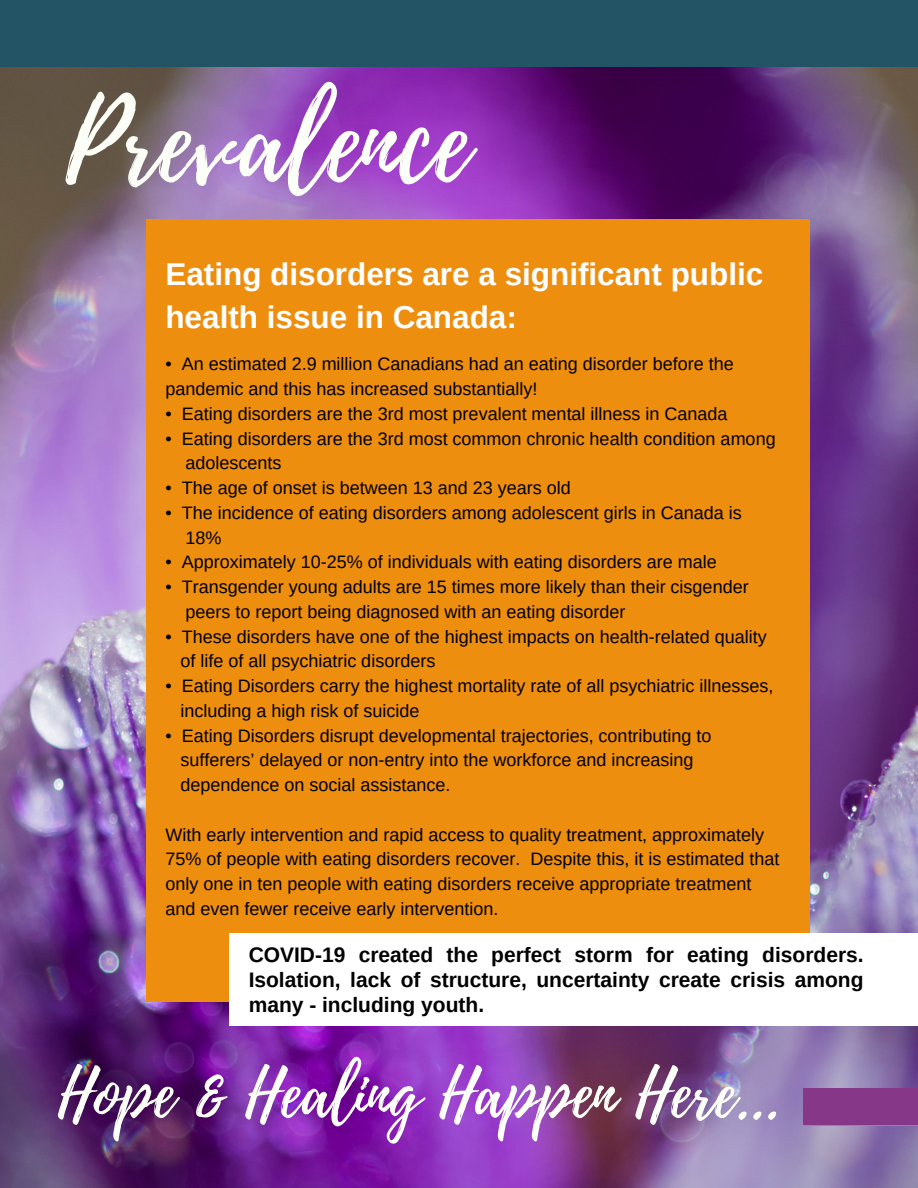
<style>
.page{position:relative;width:918px;height:1188px;background:#fff}
.page>*{position:absolute;margin:0;border:0;box-sizing:border-box;transform-origin:0 0}
.t1{font:110.85px "Playlist Script";color:#fbfff7}
.t2{font:67.5px "Playlist Script";color:#fbfff7}
.t3{font:700 31.5px/43.5px "Arimo";color:#fff}
.t4{font:700 21px/24.8px "Arimo";color:#000;text-align:justify}
.t5{font:18px/24.8px "Arimo";color:#000}
</style>
<div class="page">
<img style="left:0;top:67px;width:918px;height:1121px">
<div style="left:0;top:0;width:918px;height:67px;background:#235465"></div>
<div style="left:147px;top:219px;width:663px;height:783px;background:#ee8e0e"></div>
<svg style="left:805px;top:1125px;width:113px;height:1px"></svg>
<div style="left:804px;top:1089px;width:114px;height:36px;background:#873788"></div>
<div style="left:230px;top:934px;width:688px;height:92px;background:#fff"></div>
<h1 class="t1" style="left:66px;top:63px;width:405px">Prevalence</h1>
<h3 class="t3" style="left:165px;top:252px;width:599px">Eating disorders are a significant public health issue in Canada:</h3>
<p class="t5" style="left:165px;top:352px;width:570px">• An estimated 2.9 million Canadians had an eating disorder before the pandemic and this has increased substantially!</p>
<p class="t5" style="left:165px;top:401px;width:564px">• Eating disorders are the 3rd most prevalent mental illness in Canada</p>
<p class="t5" style="left:185px;top:426px;width:592px;text-indent:-20px">• Eating disorders are the 3rd most common chronic health condition among adolescents</p>
<p class="t5" style="left:165px;top:476px;width:407px">• The age of onset is between 13 and 23 years old</p>
<p class="t5" style="left:185px;top:500px;width:558px;text-indent:-20px">• The incidence of eating disorders among adolescent girls in Canada is<br>18%</p>
<p class="t5" style="left:165px;top:550px;width:553px">• Approximately 10-25% of individuals with eating disorders are male</p>
<p class="t5" style="left:185px;top:575px;width:565px;text-indent:-20px">• Transgender young adults are 15 times more likely than their cisgender peers to report being diagnosed with an eating disorder</p>
<p class="t5" style="left:180px;top:624px;width:588px;text-indent:-15px">• These disorders have one of the highest impacts on health-related quality of life of all psychiatric disorders</p>
<p class="t5" style="left:180px;top:674px;width:595px;text-indent:-15px">• Eating Disorders carry the highest mortality rate of all psychiatric illnesses, including a high risk of suicide</p>
<p class="t5" style="left:180px;top:723px;width:533px;text-indent:-15px">• Eating Disorders disrupt developmental trajectories, contributing to sufferers’ delayed or non-entry into the workforce and increasing dependence on social assistance.</p>
<p class="t5" style="left:165px;top:822px;width:616px">With early intervention and rapid access to quality treatment, approximately 75% of people with eating disorders recover. Despite this, it is estimated that only one in ten people with eating disorders receive appropriate treatment and even fewer receive early intervention.</p>
<p class="t4" style="left:249px;top:942px;width:617px">COVID-19 created the perfect storm for eating disorders.<br>Isolation, lack of structure, uncertainty create crisis among many - including youth.</p>
<h2 class="t2" style="left:58px;top:1045px;width:724px">Hope &amp; Healing Happen Here...</h2>
</div>
